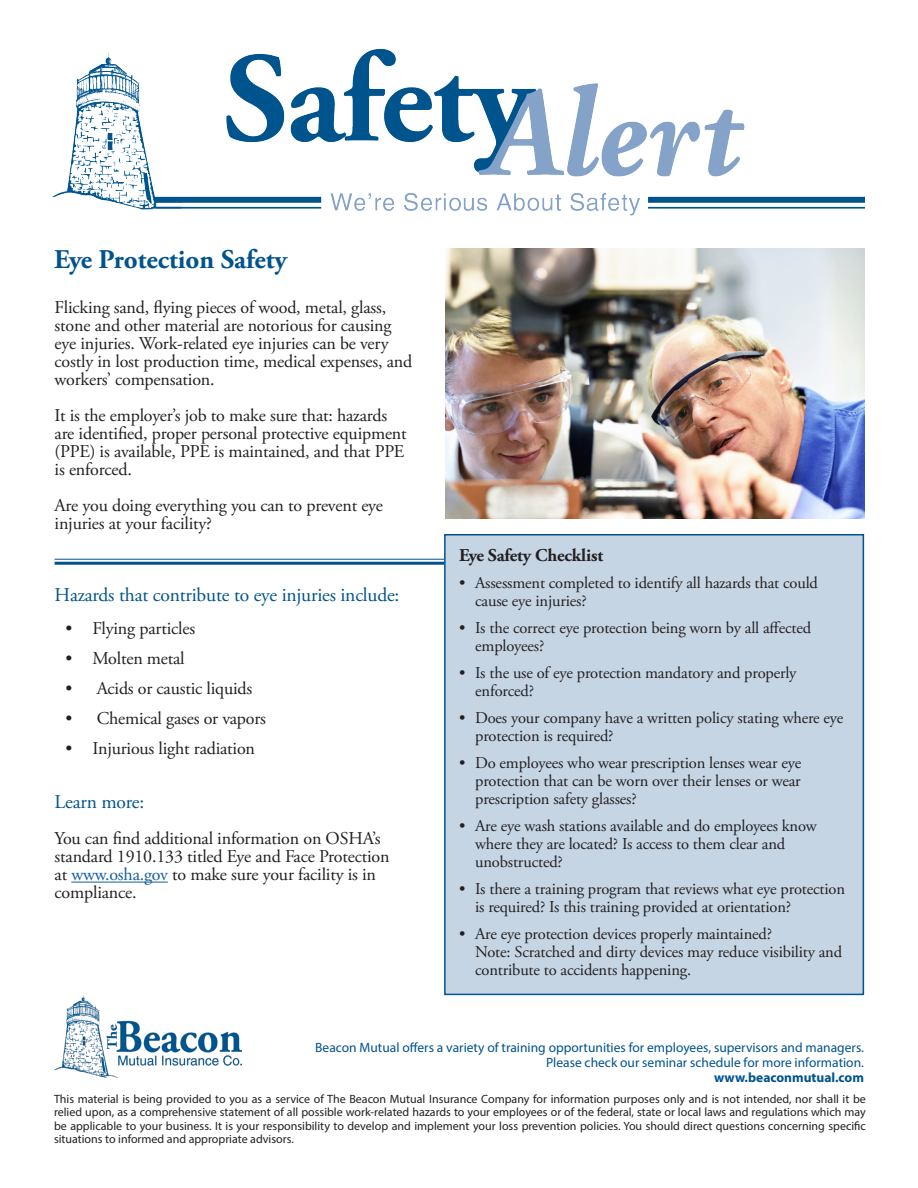
<style>
.page{position:relative;width:918px;height:1188px;background:#fff}
.page>*{position:absolute;margin:0;border:0;box-sizing:border-box;transform-origin:0 0}
.t1{font:700 27px "Adobe Garamond Pro";color:#00538d}
.Paragraph_Style_1{font:19.5px "Adobe Garamond Pro";letter-spacing:-.01em;color:#00538d}
.Paragraph_Style_1-2{font:18px/18px "Adobe Garamond Pro";letter-spacing:-.01em;color:#231f20}
.Paragraph_Style_1-3{font:700 18px "Adobe Garamond Pro";letter-spacing:-.01em;color:#231f20}
.t2{font:16.5px/18px "Adobe Garamond Pro";letter-spacing:-.01em;color:#231f20}
.t3{font:13.5px/15px "Myriad Pro";color:#00538d;text-align:right}
.t4{font:700 13.5px "Myriad Pro";color:#00538d}
.t5{font:12px/13.5px "Myriad Pro";color:#231f20;text-align:justify}
.s1{color:#175d9e}
</style>
<div class="page">
<div style="left:444px;top:534px;width:420px;height:461px;background:#c5d5e4;border:2px solid #00538e"></div>
<hr style="left:55px;top:562px;width:389px;height:3px;background:#00538d">
<hr style="left:55px;top:559px;width:389px;height:1px;background:#00538d">
<img style="left:53px;top:48px;width:811px;height:168px">
<img style="left:54px;top:995px;width:188px;height:83px">
<hr style="left:71px;top:882px;width:97px;height:1px;background:#175d9e">
<img style="left:446px;top:249px;width:419px;height:269px">
<p class="t1" style="left:54px;top:244px;width:235px">Eye Protection Safety</p>
<p class="Paragraph_Style_1-2" style="left:55px;top:299px;width:359px">Flicking sand, flying pieces of wood, metal, glass, stone and other material are notorious for causing eye injuries. Work-related eye injuries can be very costly in lost production time, medical expenses, and workers’ compensation.</p>
<p class="Paragraph_Style_1-2" style="left:55px;top:407px;width:354px">It is the employer’s job to make sure that: hazards are identified, proper personal protective equipment (PPE) is available, PPE is maintained, and that PPE is enforced.</p>
<p class="Paragraph_Style_1-2" style="left:55px;top:497px;width:330px">Are you doing everything you can to prevent eye injuries at your facility?</p>
<p class="Paragraph_Style_1" style="left:55px;top:583px;width:346px">Hazards that contribute to eye injuries include:</p>
<p class="Paragraph_Style_1-2" style="left:65px;top:620px;width:131px">• Flying particles</p>
<p class="Paragraph_Style_1-2" style="left:65px;top:650px;width:121px">• Molten metal</p>
<p class="Paragraph_Style_1-2" style="left:65px;top:680px;width:188px">• Acids or caustic liquids</p>
<p class="Paragraph_Style_1-2" style="left:65px;top:710px;width:202px">• Chemical gases or vapors</p>
<p class="Paragraph_Style_1-2" style="left:65px;top:740px;width:191px">• Injurious light radiation</p>
<p class="Paragraph_Style_1" style="left:55px;top:790px;width:91px">Learn more:</p>
<p class="Paragraph_Style_1-2" style="left:55px;top:830px;width:336px">You can find additional information on OSHA’s standard 1910.133 titled Eye and Face Protection at <span class="s1">www.osha.gov</span> to make sure your facility is in compliance.</p>
<p class="Paragraph_Style_1-3" style="left:459px;top:545px;width:146px">Eye Safety Checklist</p>
<p class="t2" style="left:475px;top:575px;width:344px;text-indent:-16px">• Assessment completed to identify all hazards that could cause eye injuries?</p>
<p class="t2" style="left:475px;top:620px;width:337px;text-indent:-16px">• Is the correct eye protection being worn by all affected employees?</p>
<p class="t2" style="left:475px;top:665px;width:323px;text-indent:-16px">• Is the use of eye protection mandatory and properly enforced?</p>
<p class="t2" style="left:475px;top:710px;width:370px;text-indent:-16px">• Does your company have a written policy stating where eye protection is required?</p>
<p class="t2" style="left:475px;top:755px;width:328px;text-align:justify;text-indent:-16px">• Do employees who wear prescription lenses wear eye protection that can be worn over their lenses or wear prescription safety glasses?</p>
<p class="t2" style="left:475px;top:818px;width:343px;text-indent:-16px">• Are eye wash stations available and do employees know where they are located? Is access to them clear and unobstructed?</p>
<p class="t2" style="left:475px;top:881px;width:371px;text-indent:-16px">• Is there a training program that reviews what eye protection is required? Is this training provided at orientation?</p>
<p class="t2" style="left:475px;top:926px;width:369px;text-indent:-16px">• Are eye protection devices properly maintained?<br>Note: Scratched and dirty devices may reduce visibility and contribute to accidents happening.</p>
<p class="t3" style="left:315px;top:1040px;width:550px">Beacon Mutual offers a variety of training opportunities for employees, supervisors and managers.<br>Please check our seminar schedule for more information.</p>
<p class="t4" style="left:714px;top:1068px;width:151px">www.beaconmutual.com</p>
<p class="t5" style="left:54px;top:1092px;width:813px">This material is being provided to you as a service of The Beacon Mutual Insurance Company for information purposes only and is not intended, nor shall it be relied upon, as a comprehensive statement of all possible work-related hazards to your employees or of the federal, state or local laws and regulations which may be applicable to your business. It is your responsibility to develop and implement your loss prevention policies. You should direct questions concerning specific situations to informed and appropriate advisors.</p>
</div>
